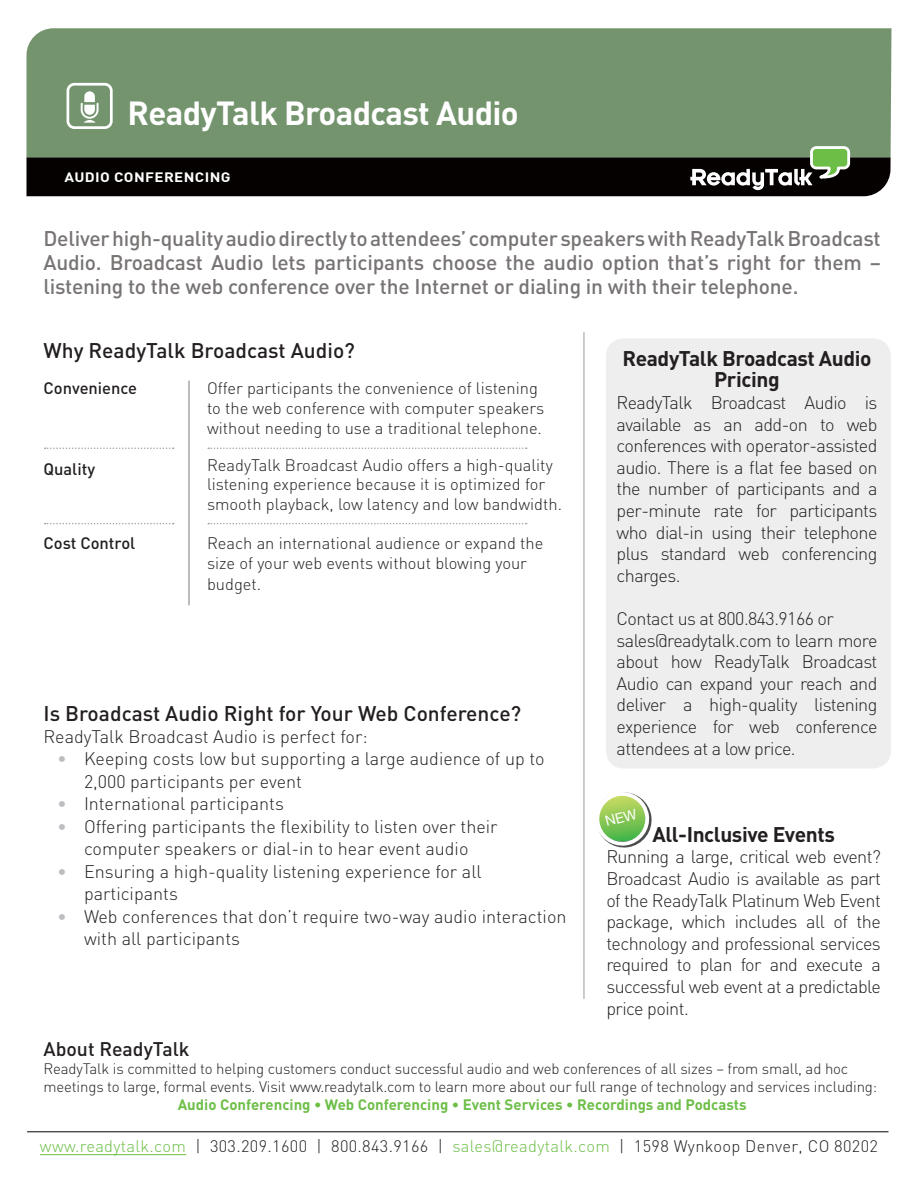
<style>
.page{position:relative;width:918px;height:1188px;background:#fff}
.page>*{position:absolute;margin:0;border:0;box-sizing:border-box;transform-origin:0 0}
.Heading_1{font:700 33px "DIN";letter-spacing:-.02em;color:#fff}
.Intro_Paragraph{font:500 21px/24px "DIN";letter-spacing:-.01em;color:#777473;text-align:justify}
.Heading_2{font:500 21px "DIN";color:#231f20}
.Heading_2-2{font:700 21px/21px "DIN";letter-spacing:-.02em;color:#231f20;text-align:center}
.Heading_2-3{font:500 19.5px "DIN";color:#231f20}
.Bulleted_List{font:300 18px/21.6px "DIN";color:#231f20;text-align:justify}
.Bulleted_List-2{font:300 18px "DIN";letter-spacing:-.03em;color:#231f20}
.t1{font:300 16.5px/19.8px "DIN";color:#231f20}
.t2{font:300 16.5px "DIN";letter-spacing:.02em;color:#231f20}
.Heading_5{font:500 16.5px "DIN";color:#231f20}
.t3{font:300 15px/18px "DIN";letter-spacing:-.01em;color:#231f20}
.t4{font:700 15px "DIN";color:#6dbe47}
.t5{font:700 13.5px "DIN";letter-spacing:.025em;color:#fff;scale:1.12 1}
.s1{color:#bcbdc0}
.s2{color:#6dbe47}
</style>
<div class="page">
<div style="left:26px;top:28px;width:865px;height:117px;background:#74946e"></div>
<svg style="left:26px;top:145px;width:865px;height:51px;background:#2a2f25"></svg>
<hr style="left:27px;top:1131px;width:862px;height:1px;background:#231f20">
<hr style="left:40px;top:1154px;width:146px;height:1px;background:#6dbe47">
<div style="left:67px;top:83px;width:46px;height:46px;border:3px solid #fff;border-radius:7px"></div>
<svg style="left:81px;top:91px;width:18px;height:32px"></svg>
<svg style="left:208px;top:523px;width:319px;height:1px"></svg>
<svg style="left:208px;top:448px;width:319px;height:1px"></svg>
<hr style="left:188px;top:381px;width:2px;height:224px;background:#a7a4a4">
<svg style="left:45px;top:448px;width:129px;height:1px"></svg>
<svg style="left:45px;top:523px;width:129px;height:1px"></svg>
<hr style="left:583px;top:332px;width:2px;height:667px;background:#bcbdc0">
<div style="left:606px;top:338px;width:285px;height:430px;background:#eeeeef;border-radius:18px"></div>
<svg style="left:598px;top:792px;width:54px;height:56px"></svg>
<p class="Heading_1" style="left:128px;top:91px;width:393px">ReadyTalk Broadcast Audio</p>
<p class="t5" style="left:64px;top:168px;width:150px">AUDIO CONFERENCING</p>
<p class="Intro_Paragraph" style="left:44px;top:226px;width:839px">Deliver high-quality audio directly to attendees’ computer speakers with ReadyTalk Broadcast Audio. Broadcast Audio lets participants choose the audio option that’s right for them – listening to the web conference over the Internet or dialing in with their telephone.</p>
<p class="Heading_2" style="left:44px;top:337px;width:313px">Why ReadyTalk Broadcast Audio?</p>
<p class="t1" style="left:207px;top:378px;width:339px">Offer participants the convenience of listening to the web conference with computer speakers without needing to use a traditional telephone.</p>
<p class="t1" style="left:207px;top:455px;width:357px">ReadyTalk Broadcast Audio offers a high-quality listening experience because it is optimized for smooth playback, low latency and low bandwidth.</p>
<p class="t1" style="left:207px;top:533px;width:338px">Reach an international audience or expand the size of your web events without blowing your</p>
<p class="t1" style="left:207px;top:574px;width:56px">budget.</p>
<p class="Heading_5" style="left:44px;top:378px;width:95px">Convenience</p>
<p class="Heading_5" style="left:44px;top:459px;width:53px">Quality</p>
<p class="Heading_5" style="left:44px;top:533px;width:93px">Cost Control</p>
<p class="Heading_2" style="left:44px;top:700px;width:479px">Is Broadcast Audio Right for Your Web Conference?</p>
<p class="Bulleted_List" style="left:44px;top:725px;width:326px">ReadyTalk Broadcast Audio is perfect for:</p>
<p class="Bulleted_List" style="left:84px;top:747px;width:462px;line-height:22.5px;text-indent:-27px"><span class="s1">•</span> Keeping costs low but supporting a large audience of up to<br>2,000 participants per event</p>
<p class="Bulleted_List" style="left:57px;top:793px;width:228px"><span class="s1">•</span> International participants</p>
<p class="Bulleted_List" style="left:57px;top:815px;width:442px;line-height:22.5px;text-align:center"><span class="s1">•</span> Offering participants the flexibility to listen over their computer speakers or dial-in to hear event audio</p>
<p class="Bulleted_List" style="left:84px;top:860px;width:399px;line-height:22.5px;text-indent:-27px"><span class="s1">•</span> Ensuring a high-quality listening experience for all participants</p>
<p class="Bulleted_List" style="left:84px;top:905px;width:484px;line-height:22.5px;text-indent:-27px"><span class="s1">•</span> Web conferences that don’t require two-way audio interaction with all participants</p>
<p class="Heading_2-2" style="left:622px;top:347px;width:251px">ReadyTalk Broadcast Audio<br>Pricing</p>
<p class="Bulleted_List" style="left:616px;top:392px;width:263px">ReadyTalk Broadcast Audio is available as an add-on to web conferences with operator-assisted audio. There is a flat fee based on the number of participants and a per-minute rate for participants who dial-in using their telephone plus standard web conferencing charges.</p>
<p class="Bulleted_List-2" style="left:616px;top:607px;width:219px">Contact us at 800.843.9166 or</p>
<p class="Bulleted_List" style="left:616px;top:629px;width:263px">sales@readytalk.com to learn more about how ReadyTalk Broadcast Audio can expand your reach and deliver a high-quality listening experience for web conference attendees at a low price.</p>
<p class="Heading_2-2" style="left:652px;top:823px;width:184px">All-Inclusive Events</p>
<p class="Bulleted_List" style="left:606px;top:846px;width:276px">Running a large, critical web event?<br>Broadcast Audio is available as part of the ReadyTalk Platinum Web Event package, which includes all of the technology and professional services required to plan for and execute a successful web event at a predictable price point.</p>
<p class="Heading_2-3" style="left:44px;top:1036px;width:148px">About ReadyTalk</p>
<p class="t3" style="left:44px;top:1059px;width:835px">ReadyTalk is committed to helping customers conduct successful audio and web conferences of all sizes – from small, ad hoc meetings to large, formal events. Visit www.readytalk.com to learn more about our full range of technology and services including:</p>
<p class="t4" style="left:178px;top:1095px;width:570px">Audio Conferencing • Web Conferencing • Event Services • Recordings and Podcasts</p>
<p class="t2" style="left:40px;top:1136px;width:840px"><span class="s2">www.readytalk.com</span> | 303.209.1600 | 800.843.9166 | <span class="s2">sales@readytalk.com</span> | 1598 Wynkoop Denver, CO 80202</p>
</div>
